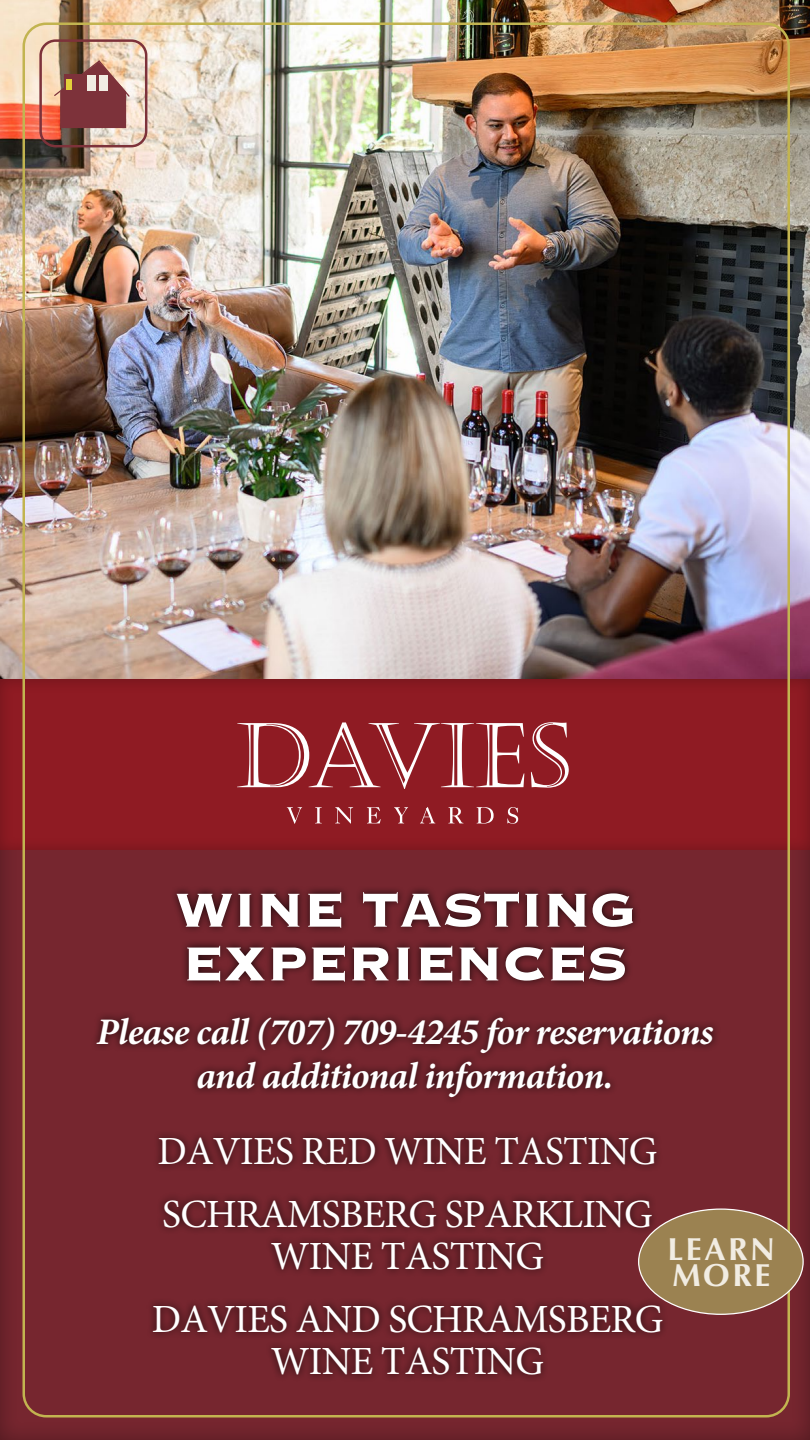
<style>
.page{position:relative;width:810px;height:1440px;background:#fff}
.page>*{position:absolute;margin:0;border:0;box-sizing:border-box;transform-origin:0 0}
.t1{font:700 62.5px/53.8px "Copperplate";letter-spacing:-.02em;color:#fff}
.t2{font:40px/62.5px "Minion Pro";letter-spacing:-.02em;color:#fff}
.t3{font:italic 700 37.5px/43.8px "Minion Pro";letter-spacing:-.02em;color:#fff;text-align:center}
.t4{font:700 31.88px/26.5px "Optima";letter-spacing:.08em;color:#f1ece2}
</style>
<div class="page">
<img style="left:0;top:0;width:810px;height:669px">
<div style="left:0;top:784px;width:810px;height:656px;background:#000;opacity:.33"></div>
<div style="left:90px;top:885px;width:631px;height:220px;background:#000;opacity:.75"></div>
<div style="left:145px;top:1129px;width:525px;height:254px;background:#000;opacity:.75"></div>
<div style="left:0;top:669px;width:810px;height:182px;background:#201f24;opacity:.3"></div>
<svg style="left:237px;top:722px;width:287px;height:67px;background:#a3454c"></svg>
<svg style="left:531px;top:722px;width:38px;height:66px;background:#a84f55"></svg>
<svg style="left:287px;top:807px;width:15px;height:17px"></svg>
<svg style="left:315px;top:807px;width:7px;height:16px"></svg>
<svg style="left:335px;top:807px;width:18px;height:17px"></svg>
<svg style="left:367px;top:807px;width:14px;height:16px"></svg>
<svg style="left:394px;top:807px;width:14px;height:16px"></svg>
<svg style="left:420px;top:807px;width:15px;height:16px"></svg>
<svg style="left:448px;top:807px;width:15px;height:16px"></svg>
<svg style="left:477px;top:807px;width:17px;height:17px"></svg>
<svg style="left:507px;top:807px;width:11px;height:17px"></svg>
<div style="left:639px;top:1209px;width:164px;height:105px;background:#9b8251;border-radius:50%"></div>
<div style="left:39px;top:39px;width:108px;height:108px;border:2px solid #7d323a;border-radius:15px"></div>
<svg style="left:53px;top:59px;width:78px;height:69px;background:#a06761"></svg>
<div style="left:64px;top:74px;width:18px;height:17px;background:#7d323a"></div>
<div style="left:66px;top:79px;width:6px;height:11px;background:#e2cf3a"></div>
<h1 class="t1" style="left:175px;top:880px;width:462px">WINE TASTING<br>EXPERIENCES</h1>
<p class="t3" style="left:97px;top:1010px;width:618px">Please call (707) 709-4245 for reservations and additional information.</p>
<p class="t2" style="left:158px;top:1120px;width:501px">DAVIES RED WINE TASTING<br>SCHRAMSBERG SPARKLING</p>
<p class="t2" style="left:152px;top:1225px;width:513px;text-align:center">WINE TASTING<br>DAVIES AND SCHRAMSBERG</p>
<p class="t2" style="left:271px;top:1330px;width:275px">WINE TASTING</p>
<p class="t4" style="left:668px;top:1236px;width:109px">LEARN<br>MORE</p>
</div>
